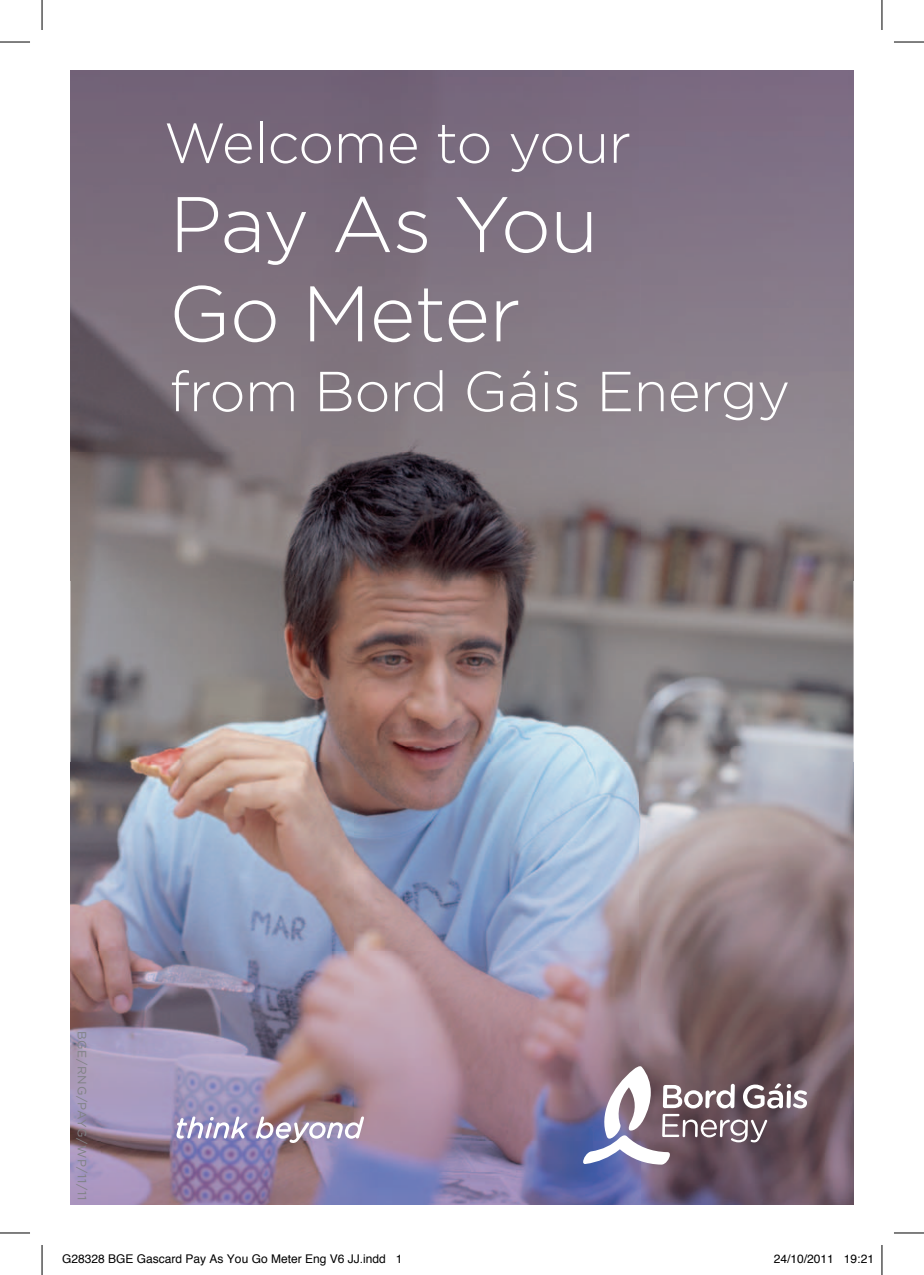
<style>
.page{position:relative;width:924px;height:1275px;background:#fff}
.page>*{position:absolute;margin:0;border:0;box-sizing:border-box;transform-origin:0 0}
.t1{font:300 78.6px/89.2px "Gotham";letter-spacing:-.01em;color:#fff}
.t2{font:300 56.2px "Gotham";letter-spacing:-.01em;color:#fff}
.t3{font:12px "Helvetica";color:#000}
.t4{font:12px "Gotham";letter-spacing:.06em;color:#808285}
</style>
<div class="page">
<img style="left:70px;top:581px;width:783px;height:181px">
<img style="left:70px;top:70px;width:783px;height:511px">
<img style="left:70px;top:762px;width:783px;height:442px">
<svg style="left:582px;top:1066px;width:224px;height:98px"></svg>
<svg style="left:176px;top:1116px;width:71px;height:22px"></svg>
<svg style="left:256px;top:1116px;width:108px;height:27px"></svg>
<hr style="left:0;top:42px;width:30px;height:1px;background:#000">
<hr style="left:893px;top:42px;width:30px;height:1px;background:#000">
<hr style="left:0;top:1232px;width:30px;height:1px;background:#000">
<hr style="left:893px;top:1232px;width:30px;height:1px;background:#000">
<hr style="left:42px;top:0;width:1px;height:30px;background:#000">
<hr style="left:42px;top:1245px;width:1px;height:30px;background:#000">
<hr style="left:881px;top:0;width:1px;height:30px;background:#000">
<hr style="left:881px;top:1245px;width:1px;height:30px;background:#000">
<h2 class="t2" style="left:164px;top:107px;width:468px">Welcome to your</h2>
<h1 class="t1" style="left:169px;top:178px;width:431px">Pay As You<br>Go Meter</h1>
<h2 class="t2" style="left:169px;top:356px;width:622px">from Bord Gáis Energy</h2>
<p class="t4" style="left:90px;top:1030px;width:171px;rotate:90deg">BGE/RNG/PAYG/WP/11/11</p>
<p class="t3" style="left:62px;top:1249px;width:342px">G28328 BGE Gascard Pay As You Go Meter Eng V6 JJ.indd 1</p>
<p class="t3" style="left:773px;top:1249px;width:102px">24/10/2011 19:21</p>
</div>
